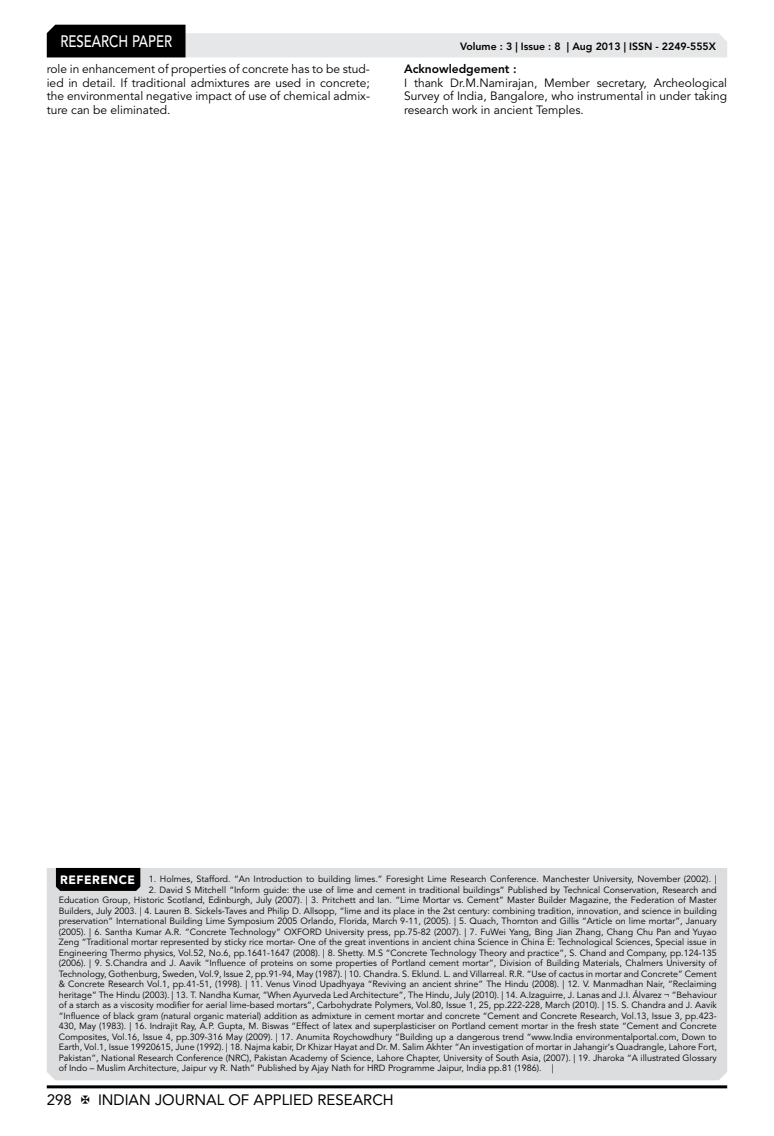
<style>
.page{position:relative;width:774px;height:1136px;background:#fff}
.page>*{position:absolute;margin:0;border:0;box-sizing:border-box;transform-origin:0 0}
.t1{font:500 16.5px "Avenir LT Std";color:#fff;scale:.8 1}
.t2{font:15px "Avenir LT Std";color:#000}
.t3{font:12px/13.5px "Avenir LT Std";color:#000;text-align:justify}
.t4{font:800 12px "Avenir LT Std";color:#000}
.t5{font:800 10.5px "Avenir LT Std";color:#000}
.t6{font:9px/10.5px "Avenir LT Std";color:#000;text-align:justify}
.s1{font-weight:900;font-size:12px;color:#fff}
</style>
<div class="page">
<hr style="left:47px;top:1085px;width:680px;height:3px;background:#000">
<svg style="left:47px;top:25px;width:680px;height:32px"></svg>
<div style="left:47px;top:868px;width:680px;height:212px;background:#dcddde"></div>
<div style="left:56px;top:867px;width:84px;height:23px;background:#000"></div>
<h1 class="t1" style="left:60px;top:32px;width:139px">RESEARCH PAPER</h1>
<p class="t5" style="left:460px;top:41px;width:257px">Volume : 3 | Issue : 8 | Aug 2013 | ISSN - 2249-555X</p>
<h3 class="t3" style="left:47px;top:62px;width:325px">role in enhancement of properties of concrete has to be stud&shy;ied in detail. If traditional admixtures are used in concrete; the environmental negative impact of use of chemical admix&shy;ture can be eliminated.</h3>
<h3 class="t4" style="left:404px;top:62px;width:114px">Acknowledgement :</h3>
<h3 class="t3" style="left:404px;top:76px;width:325px">I thank Dr.M.Namirajan, Member secretary, Archeological Survey of India, Bangalore, who instrumental in under taking research work in ancient Temples.</h3>
<p class="t6" style="left:60px;top:873px;width:658px"><span class="s1">REFERENCE</span> 1. Holmes, Stafford. “An Introduction to building limes.” Foresight Lime Research Conference. Manchester University, November (2002). |</p>
<p class="t6" style="left:59px;top:884px;width:660px;text-indent:90px">2. David S Mitchell “Inform guide: the use of lime and cement in traditional buildings” Published by Technical Conservation, Research and Education Group, Historic Scotland, Edinburgh, July (2007). | 3. Pritchett and Ian. “Lime Mortar vs. Cement” Master Builder Magazine, the Federation of Master Builders, July 2003. | 4. Lauren B. Sickels-Taves and Philip D. Allsopp, “lime and its place in the 2st century: combining tradition, innovation, and science in building preservation” International Building Lime Symposium 2005 Orlando, Florida, March 9-11, (2005). | 5. Quach, Thornton and Gillis “Article on lime mortar”, January (2005). | 6. Santha Kumar A.R. “Concrete Technology” OXFORD University press, pp.75-82 (2007). | 7. FuWei Yang, Bing Jian Zhang, Chang Chu Pan and Yuyao Zeng “Traditional mortar represented by sticky rice mortar- One of the great inventions in ancient china Science in China E: Technological Sciences, Special issue in Engineering Thermo physics, Vol.52, No.6, pp.1641-1647 (2008). | 8. Shetty. M.S “Concrete Technology Theory and practice”, S. Chand and Company, pp.124-135 (2006). | 9. S.Chandra and J. Aavik “Influence of proteins on some properties of Portland cement mortar”, Division of Building Materials, Chalmers University of Technology, Gothenburg, Sweden, Vol.9, Issue 2, pp.91-94, May (1987). | 10. Chandra. S. Eklund. L. and Villarreal. R.R. “Use of cactus in mortar and Concrete” Cement &amp; Concrete Research Vol.1, pp.41-51, (1998). | 11. Venus Vinod Upadhyaya “Reviving an ancient shrine” The Hindu (2008). | 12. V. Manmadhan Nair, “Reclaiming heritage” The Hindu (2003). | 13. T. Nandha Kumar, “When Ayurveda Led Architecture”, The Hindu, July (2010). | 14. A.Izaguirre, J. Lanas and J.I. Álvarez ¬ “Behaviour of a starch as a viscosity modifier for aerial lime-based mortars”, Carbohydrate Polymers, Vol.80, Issue 1, 25, pp.222-228, March (2010). | 15. S. Chandra and J. Aavik “Influence of black gram (natural organic material) addition as admixture in cement mortar and concrete “Cement and Concrete Research, Vol.13, Issue 3, pp.423- 430, May (1983). | 16. Indrajit Ray, A.P. Gupta, M. Biswas “Effect of latex and superplasticiser on Portland cement mortar in the fresh state “Cement and Concrete Composites, Vol.16, Issue 4, pp.309-316 May (2009). | 17. Anumita Roychowdhury “Building up a dangerous trend “www.India environmentalportal.com, Down to Earth, Vol.1, Issue 19920615, June (1992). | 18. Najma kabir, Dr Khizar Hayat and Dr. M. Salim Akhter “An investigation of mortar in Jahangir‘s Quadrangle, Lahore Fort, Pakistan”, National Research Conference (NRC), Pakistan Academy of Science, Lahore Chapter, University of South Asia, (2007). | 19. Jharoka “A illustrated Glossary of Indo – Muslim Architecture, Jaipur vy R. Nath” Published by Ajay Nath for HRD Programme Jaipur, India pp.81 (1986). |</p>
<h2 class="t2" style="left:47px;top:1090px;width:27px">298</h2>
<h2 class="t2" style="left:98px;top:1090px;width:297px">INDIAN JOURNAL OF APPLIED RESEARCH</h2>
</div>
